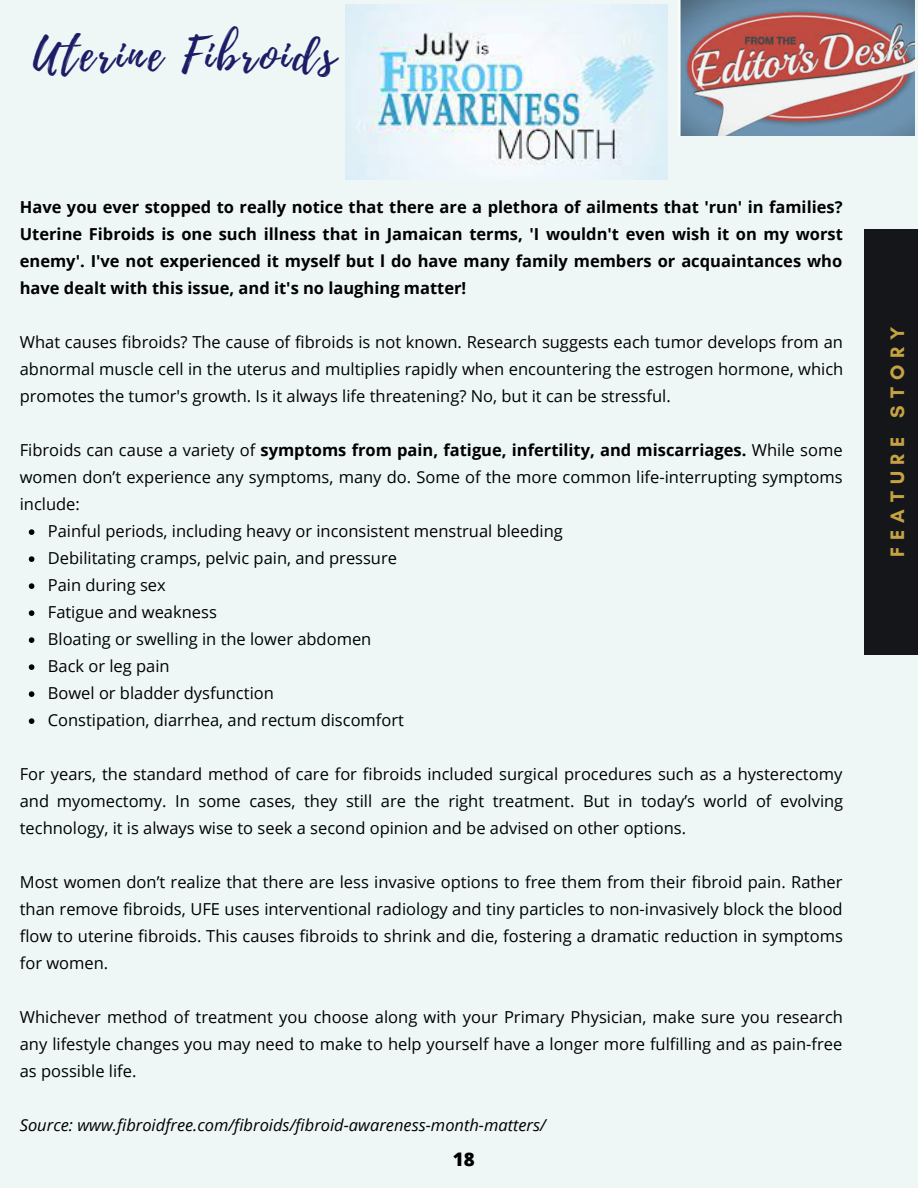
<style>
.page{position:relative;width:918px;height:1188px;background:#eef6f6}
.page>*{position:absolute;margin:0;border:0;box-sizing:border-box;transform-origin:0 0}
.t1{font:46.5px "Playlist Script";letter-spacing:.07em;color:#1d1d67}
.t2{font:700 19.8px "Glacial Indifference";letter-spacing:.35em;color:#c6a242}
.t3{font:800 18.75px "Open Sans";color:#000}
.t4{font:16.5px/27px "Open Sans";color:#000;text-align:justify}
.t5{font:700 16.5px/27px "Open Sans";color:#000;text-align:justify}
.t6{font:italic 16.5px "Open Sans";color:#000}
.s1{font-weight:700}
</style>
<div class="page">
<img style="left:679px;top:0;width:236px;height:135px">
<div style="left:864px;top:229px;width:54px;height:425px;background:#14161a"></div>
<svg style="left:29px;top:529px;width:5px;height:6px"></svg>
<svg style="left:29px;top:556px;width:5px;height:6px"></svg>
<svg style="left:29px;top:583px;width:5px;height:6px"></svg>
<svg style="left:29px;top:610px;width:5px;height:6px"></svg>
<svg style="left:29px;top:637px;width:5px;height:6px"></svg>
<svg style="left:29px;top:664px;width:5px;height:6px"></svg>
<svg style="left:29px;top:691px;width:5px;height:6px"></svg>
<svg style="left:29px;top:718px;width:5px;height:6px"></svg>
<img style="left:345px;top:4px;width:323px;height:176px">
<h1 class="t1" style="left:33px;top:22px;width:304px">Uterine Fibroids</h1>
<p class="t5" style="left:20px;top:193px;width:825px">Have you ever stopped to really notice that there are a plethora of ailments that 'run' in families?<br>Uterine Fibroids is one such illness that in Jamaican terms, 'I wouldn't even wish it on my worst enemy'. I've not experienced it myself but l do have many family members or acquaintances who have dealt with this issue, and it's no laughing matter!</p>
<p class="t4" style="left:20px;top:328px;width:825px">What causes fibroids? The cause of fibroids is not known. Research suggests each tumor develops from an abnormal muscle cell in the uterus and multiplies rapidly when encountering the estrogen hormone, which promotes the tumor's growth. Is it always life threatening? No, but it can be stressful.</p>
<p class="t4" style="left:20px;top:436px;width:824px">Fibroids can cause a variety of <span class="s1">symptoms from pain, fatigue, infertility, and miscarriages.</span> While some women don’t experience any symptoms, many do. Some of the more common life-interrupting symptoms include:</p>
<p class="t4" style="left:48px;top:517px;width:517px;text-align:left">Painful periods, including heavy or inconsistent menstrual bleeding Debilitating cramps, pelvic pain, and pressure<br>Pain during sex<br>Fatigue and weakness<br>Bloating or swelling in the lower abdomen<br>Back or leg pain<br>Bowel or bladder dysfunction<br>Constipation, diarrhea, and rectum discomfort</p>
<p class="t4" style="left:20px;top:760px;width:825px">For years, the standard method of care for fibroids included surgical procedures such as a hysterectomy and myomectomy. In some cases, they still are the right treatment. But in today’s world of evolving technology, it is always wise to seek a second opinion and be advised on other options.</p>
<p class="t4" style="left:20px;top:868px;width:825px">Most women don’t realize that there are less invasive options to free them from their fibroid pain. Rather than remove fibroids, UFE uses interventional radiology and tiny particles to non-invasively block the blood flow to uterine fibroids. This causes fibroids to shrink and die, fostering a dramatic reduction in symptoms for women.</p>
<p class="t4" style="left:20px;top:1003px;width:825px">Whichever method of treatment you choose along with your Primary Physician, make sure you research any lifestyle changes you may need to make to help yourself have a longer more fulfilling and as pain-free as possible life.</p>
<p class="t6" style="left:20px;top:1114px;width:528px">Source: www.fibroidfree.com/fibroids/fibroid-awareness-month-matters/</p>
<p class="t3" style="left:453px;top:1146px;width:23px">18</p>
<p class="t2" style="left:885px;top:557px;width:231px;rotate:-90deg">FEATURE STORY</p>
</div>
